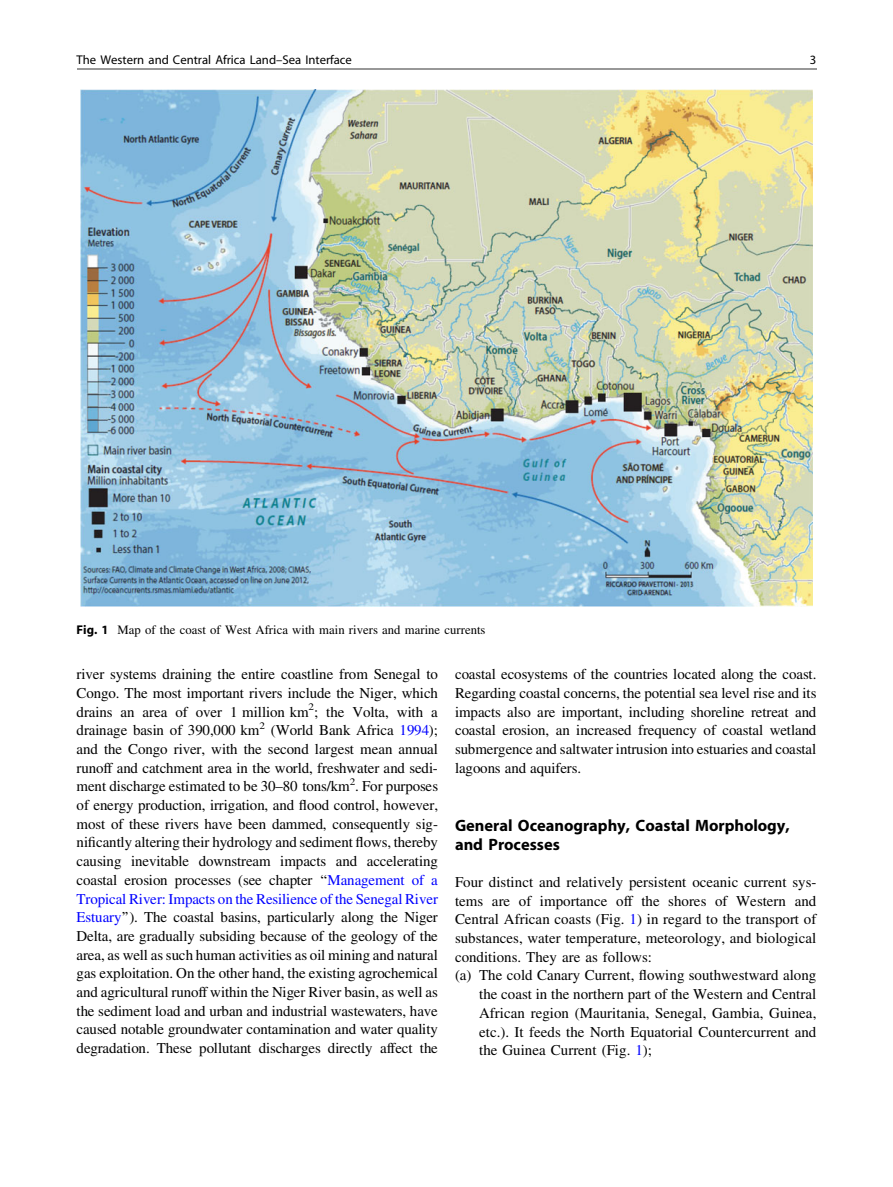
<style>
.page{position:relative;width:893px;height:1187px;background:#fff}
.page>*{position:absolute;margin:0;border:0;box-sizing:border-box;transform-origin:0 0}
.t1{font:16.5px/18.6px "Adv PS My B";color:#000}
.t2{font:15px/18.8px "Adv GTIMES R";color:#000;text-align:justify}
.t3{font:12.75px "Adv GTIMES R";color:#000}
.t4{font:12.75px "Adv PS My R";color:#000}
.s1{font-family:"Adv PS My B"}
.s2{color:#00f}
</style>
<div class="page">
<img style="left:81px;top:89px;width:731px;height:517px">
<hr style="left:77px;top:68px;width:739px;height:2px;background:#989898">
<p class="t4" style="left:77px;top:55px;width:277px">The Western and Central Africa Land–Sea Interface</p>
<p class="t4" style="left:810px;top:55px;width:8px">3</p>
<p class="t3" style="left:77px;top:625px;width:410px"><span class="s1">Fig. 1</span> Map of the coast of West Africa with main rivers and marine currents</p>
<p class="t2" style="left:77px;top:666px;width:363px">river systems draining the entire coastline from Senegal to Congo. The most important rivers include the Niger, which drains an area of over 1 million km<sup>2</sup>; the Volta, with a drainage basin of 390,000 km<sup>2</sup> (World Bank Africa <span class="s2">1994</span>); and the Congo river, with the second largest mean annual runoff and catchment area in the world, freshwater and sedi&shy;ment discharge estimated to be 30–80 tons/km<sup>2</sup>. For purposes of energy production, irrigation, and flood control, however, most of these rivers have been dammed, consequently sig&shy;nificantly altering their hydrology and sediment flows, thereby causing inevitable downstream impacts and accelerating coastal erosion processes (see chapter ‘‘<span class="s2">Management of a Tropical River: Impacts on the Resilience of the Senegal River Estuary</span>’’). The coastal basins, particularly along the Niger Delta, are gradually subsiding because of the geology of the area, as well as such human activities as oil mining and natural gas exploitation. On the other hand, the existing agrochemical and agricultural runoff within the Niger River basin, as well as the sediment load and urban and industrial wastewaters, have caused notable groundwater contamination and water quality degradation. These pollutant discharges directly affect the</p>
<p class="t2" style="left:455px;top:666px;width:363px">coastal ecosystems of the countries located along the coast.<br>Regarding coastal concerns, the potential sea level rise and its impacts also are important, including shoreline retreat and coastal erosion, an increased frequency of coastal wetland submergence and saltwater intrusion into estuaries and coastal lagoons and aquifers.</p>
<p class="t1" style="left:455px;top:817px;width:336px">General Oceanography, Coastal Morphology, and Processes</p>
<p class="t2" style="left:455px;top:874px;width:363px">Four distinct and relatively persistent oceanic current sys-</p>
<p class="t2" style="left:455px;top:892px;width:363px">tems are of importance off the shores of Western and</p>
<p class="t2" style="left:455px;top:911px;width:363px">Central African coasts (Fig. <span class="s2">1</span>) in regard to the transport of</p>
<p class="t2" style="left:455px;top:930px;width:363px">substances, water temperature, meteorology, and biological</p>
<p class="t2" style="left:455px;top:948px;width:198px">conditions. They are as follows:</p>
<p class="t2" style="left:455px;top:967px;width:363px">(a) The cold Canary Current, flowing southwestward along</p>
<p class="t2" style="left:479px;top:986px;width:339px">the coast in the northern part of the Western and Central</p>
<p class="t2" style="left:479px;top:1004px;width:339px">African region (Mauritania, Senegal, Gambia, Guinea,</p>
<p class="t2" style="left:479px;top:1023px;width:339px">etc.). It feeds the North Equatorial Countercurrent and</p>
<p class="t2" style="left:479px;top:1042px;width:174px">the Guinea Current (Fig. <span class="s2">1</span>);</p>
</div>
